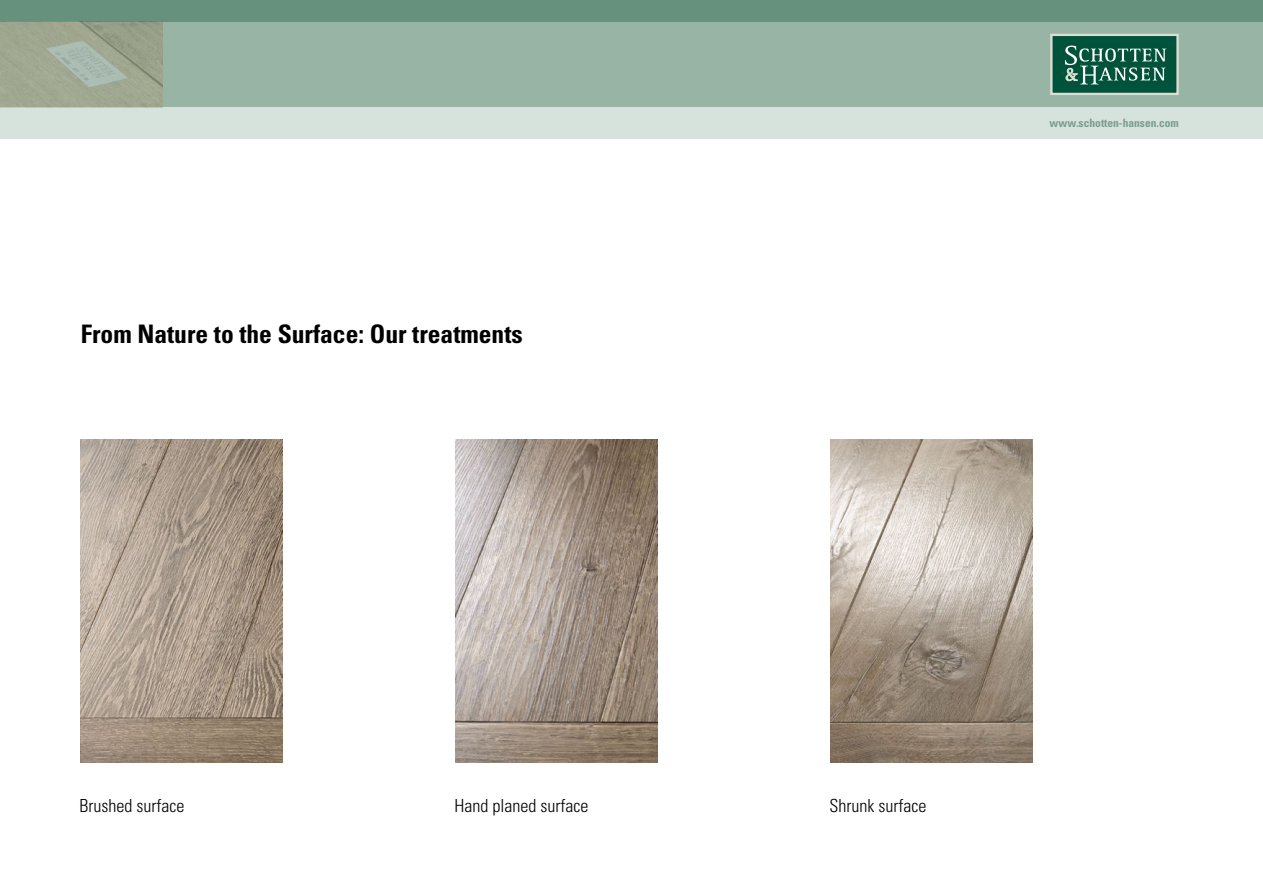
<style>
.page{position:relative;width:1263px;height:893px;background:#fff}
.page>*{position:absolute;margin:0;border:0;box-sizing:border-box;transform-origin:0 0}
.t1{font:700 condensed 25.5px "Univers";color:#000}
.t2{font:300 condensed 18px "Univers";color:#000}
.t3{font:700 condensed 11.55px "Univers";color:#799e8d}
</style>
<div class="page">
<div style="left:0;top:21px;width:1263px;height:87px;background:#97b4a5"></div>
<div style="left:0;top:0;width:1263px;height:21px;background:#66917d"></div>
<div style="left:0;top:108px;width:1263px;height:31px;background:#d6e2dc"></div>
<div style="left:1051px;top:35px;width:126px;height:59px;background:#00533b"></div>
<svg style="left:1065px;top:46px;width:101px;height:38px"></svg>
<div style="left:1050px;top:34px;width:128px;height:61px;border:2px solid #dbded3"></div>
<img style="left:81px;top:439px;width:202px;height:323px">
<img style="left:456px;top:439px;width:202px;height:323px">
<img style="left:831px;top:439px;width:202px;height:323px">
<img style="left:0;top:21px;width:163px;height:87px">
<h1 class="t1" style="left:81px;top:318px;width:443px">From Nature to the Surface: Our treatments</h1>
<p class="t3" style="left:1050px;top:116px;width:131px">www.schotten-hansen.com</p>
<p class="t2" style="left:80px;top:795px;width:106px">Brushed surface</p>
<p class="t2" style="left:454px;top:795px;width:135px">Hand planed surface</p>
<p class="t2" style="left:829px;top:795px;width:98px">Shrunk surface</p>
</div>
